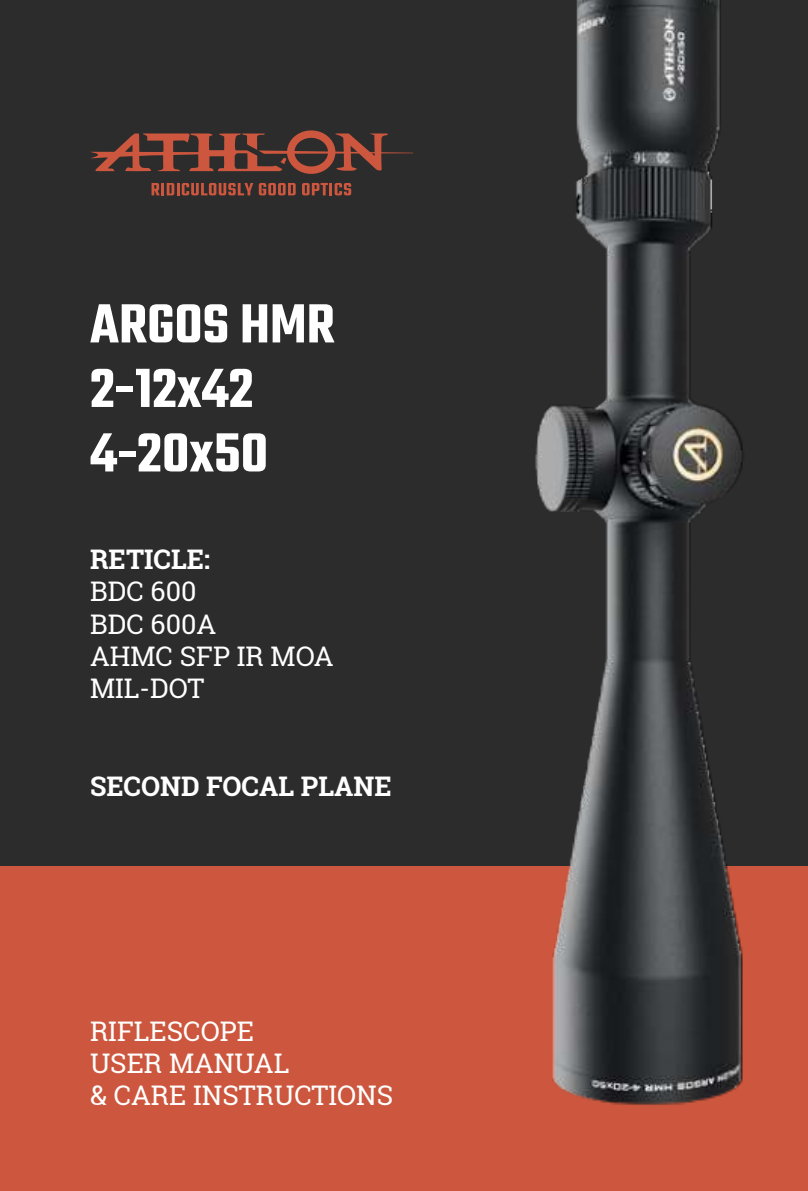
<style>
.page{position:relative;width:808px;height:1191px;background:#2c2c2c}
.page>*{position:absolute;margin:0;border:0;box-sizing:border-box;transform-origin:0 0}
.t1{font:600 60px/64.5px "Teko";color:#fff}
.t2{font:27px/32.4px "Roboto Slab";color:#fff}
.t3{font:700 27px "Roboto Slab";color:#fff}
</style>
<div class="page">
<svg style="left:152px;top:183px;width:101px;height:12px"></svg>
<svg style="left:268px;top:183px;width:8px;height:12px"></svg>
<svg style="left:259px;top:183px;width:14px;height:12px"></svg>
<svg style="left:278px;top:183px;width:8px;height:12px"></svg>
<svg style="left:281px;top:183px;width:15px;height:12px"></svg>
<svg style="left:302px;top:183px;width:8px;height:12px"></svg>
<svg style="left:305px;top:183px;width:46px;height:12px"></svg>
<svg style="left:90px;top:130px;width:323px;height:44px"></svg>
<div style="left:0;top:866px;width:808px;height:325px;background:#cc573e"></div>
<img style="left:535px;top:0;width:208px;height:1105px">
<h1 class="t1" style="left:90px;top:291px;width:246px">ARGOS HMR<br>2-12x42<br>4-20x50</h1>
<p class="t3" style="left:90px;top:548px;width:122px">RETICLE:</p>
<p class="t2" style="left:90px;top:577px;width:245px">BDC 600<br>BDC 600A<br>AHMC SFP IR MOA<br>MIL-DOT</p>
<p class="t3" style="left:90px;top:774px;width:303px">SECOND FOCAL PLANE</p>
<p class="t2" style="left:90px;top:1017px;width:305px">RIFLESCOPE<br>USER MANUAL<br>&amp; CARE INSTRUCTIONS</p>
</div>
